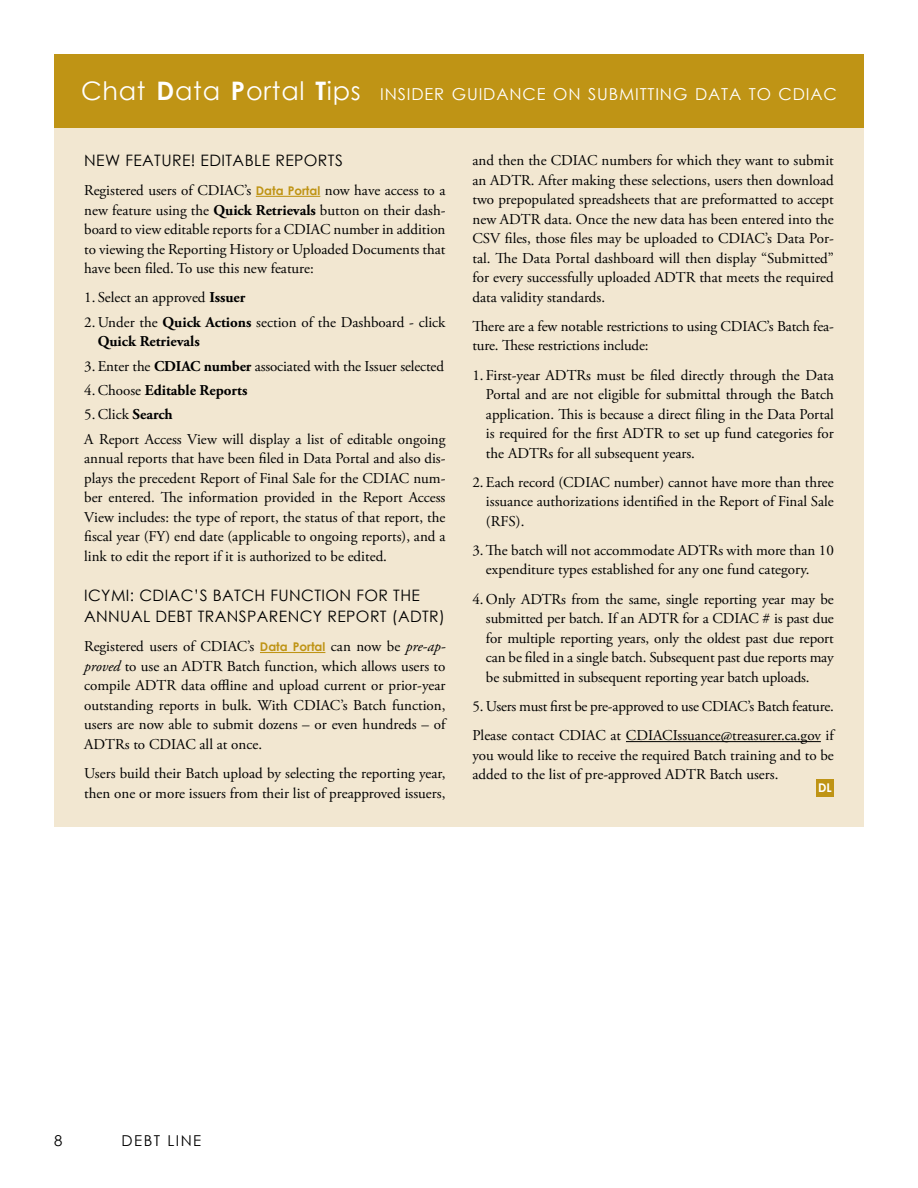
<style>
.page{position:relative;width:918px;height:1188px;background:#fff}
.page>*{position:absolute;margin:0;border:0;box-sizing:border-box;transform-origin:0 0}
.t1{font:16.5px "Century Gothic";letter-spacing:.05em;color:#fff}
.t2{font:15.75px/21px "Century Gothic";letter-spacing:.025em;color:#000}
.t3{font:15px/19.5px "Adobe Garamond Pro";color:#000;text-align:justify}
.t4{font:700 15px "Adobe Garamond Pro";color:#000}
.t5{font:15px "Century Gothic";letter-spacing:.1em;color:#000}
.t6{font:700 12px "Century Gothic";color:#fff}
.s1{font-size:25.5px}
.s2{font-weight:700;font-size:25.5px}
.s3{font-family:"Century Gothic";font-weight:700;font-size:12px;color:#bf9415}
.s4{font-weight:700}
.s5{font-weight:400}
.s6{font-style:italic}
</style>
<div class="page">
<div style="left:54px;top:54px;width:810px;height:772px;background:#f2e7d1"></div>
<hr style="left:256px;top:196px;width:64px;height:1px;background:#bf9415">
<hr style="left:260px;top:652px;width:65px;height:1px;background:#bf9415">
<hr style="left:626px;top:741px;width:195px;height:1px;background:#000">
<div style="left:54px;top:54px;width:810px;height:73px;background:#bf9415"></div>
<div style="left:816px;top:779px;width:18px;height:18px;background:#bf9415"></div>
<p class="t1" style="left:81px;top:83px;width:758px"><span class="s1">Chat</span> <span class="s2">D</span><span class="s1">ata</span> <span class="s2">P</span><span class="s1">ortal</span> <span class="s2">T</span><span class="s1">ips</span> INSIDER GUIDANCE ON SUBMITTING DATA TO CDIAC</p>
<p class="t2" style="left:84px;top:150px;width:260px">NEW FEATURE! EDITABLE REPORTS</p>
<p class="t3" style="left:84px;top:181px;width:363px">Registered users of CDIAC’s <span class="s3">Data Portal</span> now have access to a new feature using the <span class="s4">Quick Retrievals</span> button on their dash&shy;board to view editable reports for a CDIAC number in addition to viewing the Reporting History or Uploaded Documents that have been fled. To use this new feature:</p>
<p class="t3" style="left:84px;top:288px;width:163px">1. Select an approved <span class="s4">Issuer</span></p>
<p class="t3" style="left:98px;top:313px;width:349px;text-indent:-14px">2. Under the <span class="s4">Quick Actions</span> section of the Dashboard - click<br><span class="s4">Quick Retrievals</span></p>
<p class="t3" style="left:84px;top:357px;width:361px">3. Enter the <span class="s4">CDIAC number</span> associated with the Issuer selected</p>
<p class="t4" style="left:84px;top:382px;width:165px"><span class="s5">4. Choose</span> Editable Reports</p>
<p class="t3" style="left:84px;top:403px;width:363px;line-height:24.3px">5. Click <span class="s4">Search<br></span>A Report Access View will display a list of editable ongoing</p>
<p class="t3" style="left:84px;top:449px;width:363px">annual reports that have been fled in Data Portal and also dis&shy;plays the precedent Report of Final Sale for the CDIAC num&shy;ber entered. Te information provided in the Report Access View includes: the type of report, the status of that report, the</p>
<p class="t3" style="left:84px;top:527px;width:363px">fscal year (FY) end date (applicable to ongoing reports), and a link to edit the report if it is authorized to be edited.</p>
<p class="t2" style="left:84px;top:585px;width:362px">ICYMI: CDIAC’S BATCH FUNCTION FOR THE<br>ANNUAL DEBT TRANSPARENCY REPORT (ADTR)</p>
<p class="t3" style="left:84px;top:637px;width:365px">Registered users of CDIAC’s <span class="s3">Data Portal</span> can now be <span class="s6">pre-ap&shy;proved</span> to use an ADTR Batch function, which allows users to compile ADTR data ofine and upload current or prior-year outstanding reports in bulk. With CDIAC’s Batch function, users are now able to submit dozens – or even hundreds – of ADTRs to CDIAC all at once.</p>
<p class="t3" style="left:84px;top:764px;width:363px">Users build their Batch upload by selecting the reporting year, then one or more issuers from their list of preapproved issuers,</p>
<p class="t3" style="left:472px;top:151px;width:363px">and then the CDIAC numbers for which they want to submit an ADTR. After making these selections, users then download two prepopulated spreadsheets that are preformatted to accept new ADTR data. Once the new data has been entered into the CSV fles, those fles may be uploaded to CDIAC’s Data Por&shy;tal. Te Data Portal dashboard will then display “Submitted” for every successfully uploaded ADTR that meets the required data validity standards.</p>
<p class="t3" style="left:472px;top:317px;width:363px">Tere are a few notable restrictions to using CDIAC’s Batch fea&shy;ture. Tese restrictions include:</p>
<p class="t3" style="left:486px;top:366px;width:349px;text-indent:-14px">1. First-year ADTRs must be fled directly through the Data Portal and are not eligible for submittal through the Batch application. Tis is because a direct fling in the Data Portal is required for the frst ADTR to set up fund categories for the ADTRs for all subsequent years.</p>
<p class="t3" style="left:486px;top:473px;width:349px;text-indent:-14px">2. Each record (CDIAC number) cannot have more than three issuance authorizations identifed in the Report of Final Sale (RFS).</p>
<p class="t3" style="left:486px;top:541px;width:349px;text-indent:-14px">3. Te batch will not accommodate ADTRs with more than 10 expenditure types established for any one fund category.</p>
<p class="t3" style="left:486px;top:590px;width:349px;text-indent:-14px">4. Only ADTRs from the same, single reporting year may be submitted per batch. If an ADTR for a CDIAC # is past due for multiple reporting years, only the oldest past due report can be fled in a single batch. Subsequent past due reports may be submitted in subsequent reporting year batch uploads.</p>
<p class="t3" style="left:472px;top:697px;width:363px">5. Users must frst be pre-approved to use CDIAC’s Batch feature.</p>
<p class="t3" style="left:472px;top:726px;width:365px">Please contact CDIAC at CDIACIssuance@treasurer.ca.gov if you would like to receive the required Batch training and to be added to the list of pre-approved ADTR Batch users.</p>
<p class="t6" style="left:818px;top:779px;width:15px">DL</p>
<p class="t5" style="left:54px;top:1130px;width:10px">8</p>
<p class="t5" style="left:122px;top:1130px;width:81px">DEBT LINE</p>
</div>
